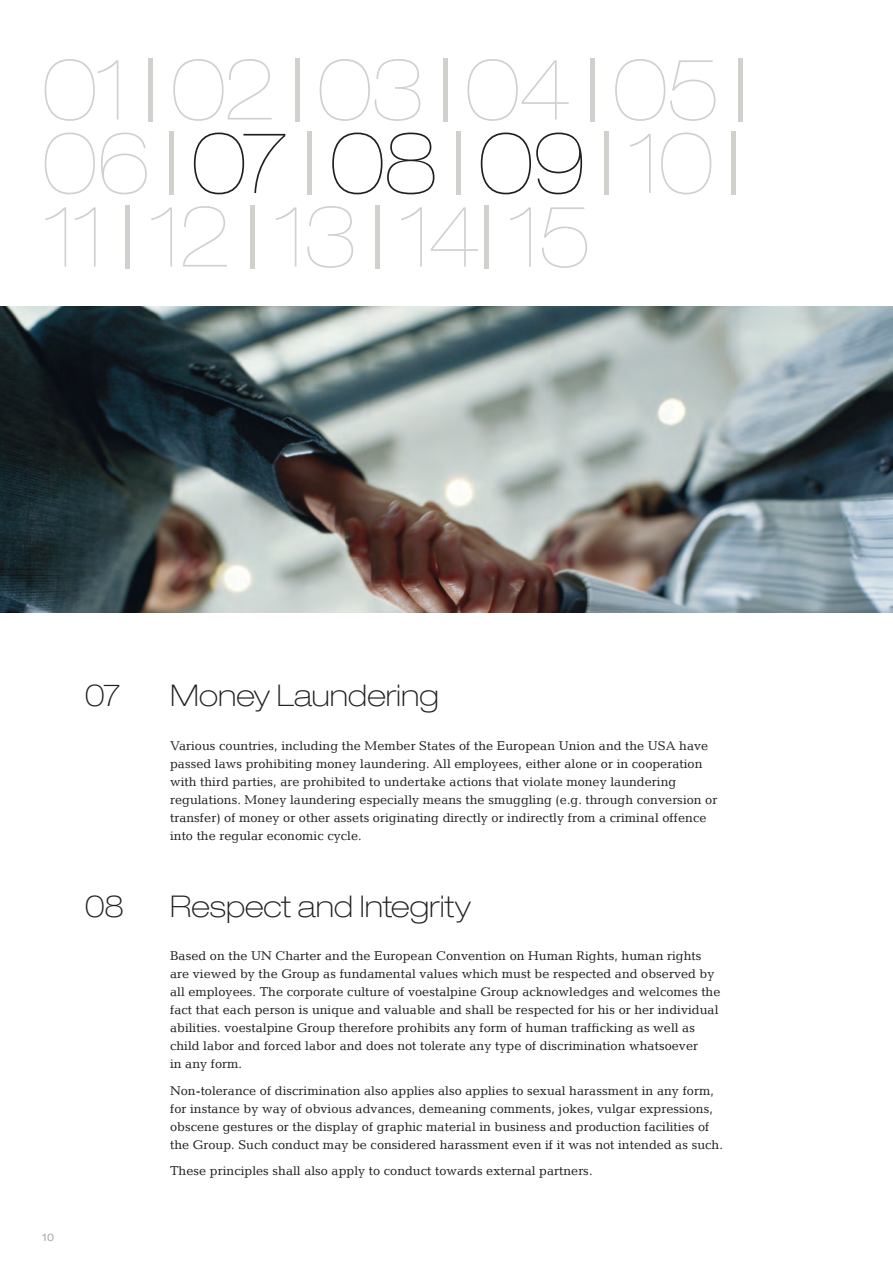
<style>
.page{position:relative;width:893px;height:1263px;background:#fff}
.page>*{position:absolute;margin:0;border:0;box-sizing:border-box;transform-origin:0 0}
.t1{font:200 expanded 84px/73.5px "Helvetica Neue LT Pro";letter-spacing:-.04em;color:#cfd1cd;text-align:justify}
.t2{font:100 expanded 30px "Helvetica Neue LT Pro";color:#231f20}
.t3{font:12.75px/18px "Candida LT";color:#231f20}
.t4{font:expanded 10.5px "Helvetica Neue LT Pro";color:#acadae}
.s1{font-weight:300}
.s2{color:#231f20}
</style>
<div class="page">
<img style="left:0;top:306px;width:893px;height:306px">
<h1 class="t1" style="left:43px;top:53px;width:709px">01<span class="s1">|</span>02<span class="s1">|</span>03<span class="s1">|</span>04<span class="s1">|</span>05<span class="s1">| </span>06<span class="s1">|</span><span class="s2">07</span><span class="s1">|</span><span class="s2">08</span><span class="s1">|</span><span class="s2">09</span><span class="s1">|</span>10<span class="s1">| </span>11<span class="s1">|</span>12<span class="s1">|</span>13<span class="s1">|</span>14<span class="s1">|</span>15</h1>
<h2 class="t2" style="left:85px;top:677px;width:37px">07</h2>
<h2 class="t2" style="left:170px;top:677px;width:270px">Money Laundering</h2>
<p class="t3" style="left:170px;top:736px;width:549px">Various countries, including the Member States of the European Union and the USA have passed laws prohibiting money laundering. All employees, either alone or in cooperation with third parties, are prohibited to undertake actions that violate money laundering regulations. Money laundering especially means the smuggling (e.g. through conversion or transfer) of money or other assets originating directly or indirectly from a criminal offence into the regular economic cycle.</p>
<p class="t4" style="left:43px;top:1231px;width:13px">10</p>
<h2 class="t2" style="left:85px;top:888px;width:40px">08</h2>
<h2 class="t2" style="left:170px;top:888px;width:302px">Respect and Integrity</h2>
<p class="t3" style="left:170px;top:947px;width:552px">Based on the UN Charter and the European Convention on Human Rights, human rights are viewed by the Group as fundamental values which must be respected and observed by all employees. The corporate culture of voestalpine Group acknowledges and welcomes the fact that each person is unique and valuable and shall be respected for his or her individual abilities. voestalpine Group therefore prohibits any form of human trafficking as well as child labor and forced labor and does not tolerate any type of discrimination whatsoever<br>in any form.</p>
<p class="t3" style="left:170px;top:1081px;width:554px">Non-tolerance of discrimination also applies also applies to sexual harassment in any form, for instance by way of obvious advances, demeaning comments, jokes, vulgar expressions, obscene gestures or the display of graphic material in business and production facilities of the Group. Such conduct may be considered harassment even if it was not intended as such.</p>
<p class="t3" style="left:170px;top:1162px;width:424px">These principles shall also apply to conduct towards external partners.</p>
</div>
